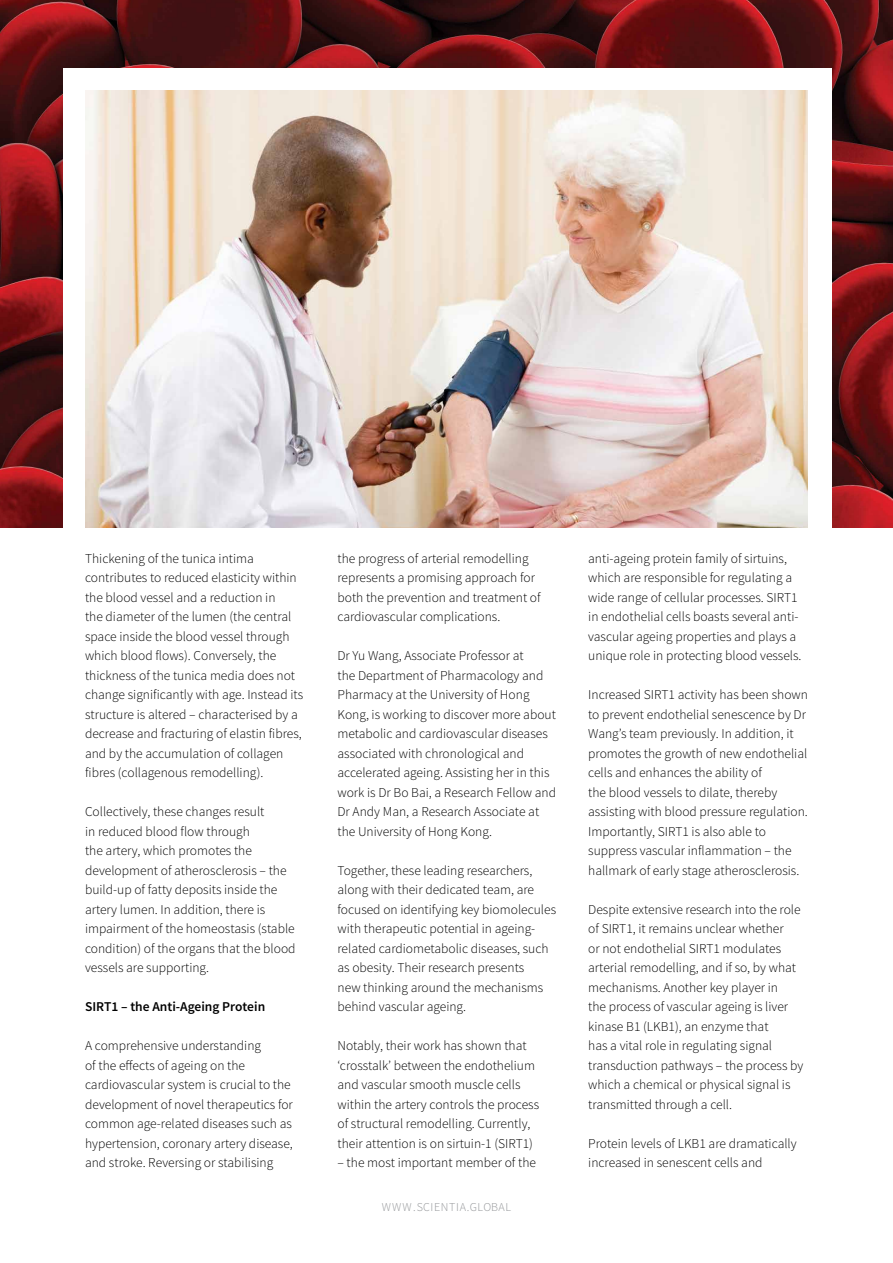
<style>
.page{position:relative;width:893px;height:1263px;background:#fff}
.page>*{position:absolute;margin:0;border:0;box-sizing:border-box;transform-origin:0 0}
.t1{font:300 13.5px/19.5px "Source Sans Pro";color:#000}
.t2{font:600 13.5px "Source Sans Pro";color:#000}
.t3{font:300 12px "Source Sans Pro";letter-spacing:.05em;color:#939598}
</style>
<div class="page">
<img style="left:0;top:0;width:893px;height:527px">
<div style="left:63px;top:68px;width:769px;height:1109px;background:#fff"></div>
<img style="left:86px;top:90px;width:722px;height:437px">
<p class="t1" style="left:85px;top:549px;width:220px">Thickening of the tunica intima contributes to reduced elasticity within the blood vessel and a reduction in<br>the diameter of the lumen (the central space inside the blood vessel through which blood flows). Conversely, the thickness of the tunica media does not change significantly with age. Instead its structure is altered – characterised by a decrease and fracturing of elastin fibres, and by the accumulation of collagen fibres (collagenous remodelling).</p>
<p class="t1" style="left:85px;top:802px;width:212px">Collectively, these changes result<br>in reduced blood flow through<br>the artery, which promotes the development of atherosclerosis – the build-up of fatty deposits inside the artery lumen. In addition, there is impairment of the homeostasis (stable condition) of the organs that the blood vessels are supporting.</p>
<p class="t2" style="left:85px;top:998px;width:182px">SIRT1 – the Anti-Ageing Protein</p>
<p class="t1" style="left:85px;top:1036px;width:209px">A comprehensive understanding<br>of the effects of ageing on the cardiovascular system is crucial to the development of novel therapeutics for common age-related diseases such as hypertension, coronary artery disease, and stroke. Reversing or stabilising</p>
<p class="t1" style="left:337px;top:549px;width:205px">the progress of arterial remodelling represents a promising approach for both the prevention and treatment of cardiovascular complications.</p>
<p class="t1" style="left:337px;top:646px;width:220px">Dr Yu Wang, Associate Professor at<br>the Department of Pharmacology and Pharmacy at the University of Hong Kong, is working to discover more about metabolic and cardiovascular diseases associated with chronological and accelerated ageing. Assisting her in this work is Dr Bo Bai, a Research Fellow and Dr Andy Man, a Research Associate at the University of Hong Kong.</p>
<p class="t1" style="left:337px;top:860px;width:220px">Together, these leading researchers, along with their dedicated team, are focused on identifying key biomolecules with therapeutic potential in ageing&shy;related cardiometabolic diseases, such as obesity. Their research presents<br>new thinking around the mechanisms behind vascular ageing.</p>
<p class="t1" style="left:337px;top:1036px;width:203px">Notably, their work has shown that ‘crosstalk’ between the endothelium and vascular smooth muscle cells within the artery controls the process of structural remodelling. Currently, their attention is on sirtuin-1 (SIRT1)</p>
<p class="t1" style="left:337px;top:1153px;width:200px">– the most important member of the</p>
<p class="t3" style="left:382px;top:1200px;width:131px">WWW.SCIENTIA.GLOBAL</p>
<p class="t1" style="left:588px;top:548px;width:215px">anti-ageing protein family of sirtuins, which are responsible for regulating a wide range of cellular processes. SIRT1 in endothelial cells boasts several anti&shy;vascular ageing properties and plays a unique role in protecting blood vessels.</p>
<p class="t1" style="left:588px;top:685px;width:221px">Increased SIRT1 activity has been shown to prevent endothelial senescence by Dr Wang’s team previously. In addition, it promotes the growth of new endothelial cells and enhances the ability of<br>the blood vessels to dilate, thereby assisting with blood pressure regulation.<br>Importantly, SIRT1 is also able to suppress vascular inflammation – the hallmark of early stage atherosclerosis.</p>
<p class="t1" style="left:588px;top:899px;width:217px">Despite extensive research into the role of SIRT1, it remains unclear whether<br>or not endothelial SIRT1 modulates arterial remodelling, and if so, by what mechanisms. Another key player in<br>the process of vascular ageing is liver kinase B1 (LKB1), an enzyme that<br>has a vital role in regulating signal transduction pathways – the process by which a chemical or physical signal is transmitted through a cell.</p>
<p class="t1" style="left:588px;top:1133px;width:210px">Protein levels of LKB1 are dramatically increased in senescent cells and</p>
</div>
